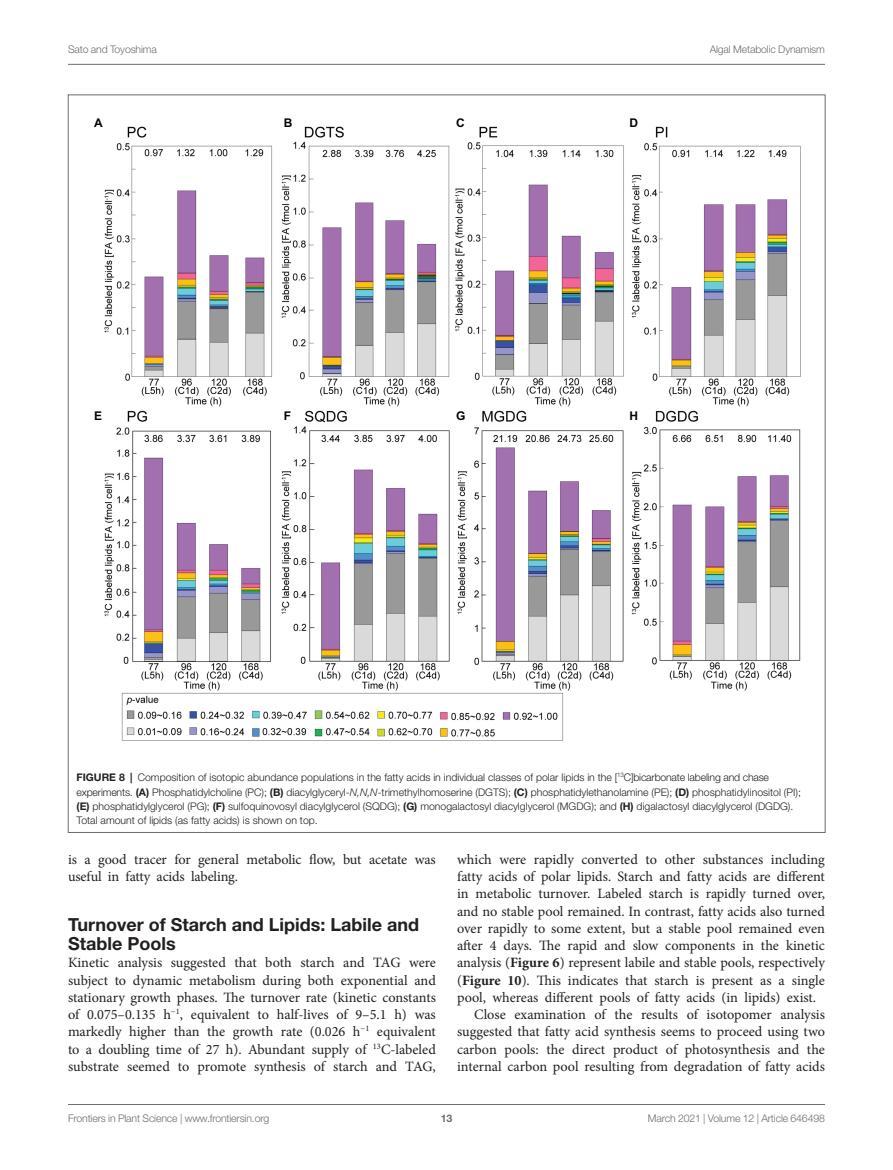
<style>
.page{position:relative;width:893px;height:1170px;background:#fff}
.page>*{position:absolute;margin:0;border:0;box-sizing:border-box;transform-origin:0 0}
.HEAD_2{font:700 18px/18.8px "Helvetica Neue LT Std";color:#231f20}
.TEXT_FLUSH{font:14.25px/17.2px "Minion Pro";letter-spacing:-.005em;color:#231f20;text-align:justify}
.TEXT{font:14.25px/17.2px "Minion Pro";color:#231f20;text-align:justify}
.t1{font:700 12px "Arial";color:#040503}
.FIG_LEG{font:300 10.5px/14.2px "Helvetica Neue LT Std";color:#231f20}
.t2{font:300 10.5px "Helvetica Neue LT Std";letter-spacing:-.015em;color:#6c6d70}
.t3{font:700 10.5px "Helvetica Neue LT Std";color:#6c6d70}
.s1{font-weight:700}
.s2{font-style:italic}
</style>
<div class="page">
<hr style="left:68px;top:64px;width:757px;height:1px;background:#6c6d70">
<hr style="left:68px;top:1104px;width:757px;height:1px;background:#6c6d70">
<img style="left:104px;top:126px;width:697px;height:615px">
<p class="t2" style="left:68px;top:42px;width:90px">Sato and Toyoshima</p>
<p class="t2" style="left:710px;top:42px;width:117px">Algal Metabolic Dynamism</p>
<p class="t1" style="left:94px;top:114px;width:10px">A</p>
<p class="t1" style="left:284px;top:114px;width:10px">B</p>
<p class="t1" style="left:456px;top:114px;width:10px">C</p>
<p class="t1" style="left:630px;top:114px;width:10px">D</p>
<p class="t1" style="left:94px;top:407px;width:10px">E</p>
<p class="t1" style="left:284px;top:407px;width:9px">F</p>
<p class="t1" style="left:456px;top:407px;width:11px">G</p>
<p class="t1" style="left:630px;top:407px;width:10px">H</p>
<p class="FIG_LEG" style="left:77px;top:770px;width:726px"><span class="s1">FIGURE 8 |</span> Composition of isotopic abundance populations in the fatty acids in individual classes of polar lipids in the [<sup>13</sup>C]bicarbonate labeling and chase experiments. <span class="s1">(A)</span> Phosphatidylcholine (PC); <span class="s1">(B)</span> diacylglyceryl-<span class="s2">N,N,N</span>-trimethylhomoserine (DGTS); <span class="s1">(C)</span> phosphatidylethanolamine (PE); <span class="s1">(D)</span> phosphatidylinositol (PI); <span class="s1">(E)</span> phosphatidylglycerol (PG); <span class="s1">(F)</span> sulfoquinovosyl diacylglycerol (SQDG); <span class="s1">(G)</span> monogalactosyl diacylglycerol (MGDG); and <span class="s1">(H)</span> digalactosyl diacylglycerol (DGDG).<br>Total amount of lipids (as fatty acids) is shown on top.</p>
<p class="TEXT_FLUSH" style="left:68px;top:850px;width:369px">is a good tracer for general metabolic flow, but acetate was useful in fatty acids labeling.</p>
<p class="HEAD_2" style="left:68px;top:915px;width:353px">Turnover of Starch and Lipids: Labile and<br>Stable Pools</p>
<p class="TEXT_FLUSH" style="left:68px;top:954px;width:369px">Kinetic analysis suggested that both starch and TAG were subject to dynamic metabolism during both exponential and stationary growth phases. The turnover rate (kinetic constants of 0.075–0.135 h<sup>−1</sup>, equivalent to half-lives of 9–5.1 h) was markedly higher than the growth rate (0.026 h<sup>−1</sup> equivalent to a doubling time of 27 h). Abundant supply of <sup>13</sup>C-labeled substrate seemed to promote synthesis of starch and TAG,</p>
<p class="TEXT_FLUSH" style="left:457px;top:850px;width:369px">which were rapidly converted to other substances including fatty acids of polar lipids. Starch and fatty acids are different in metabolic turnover. Labeled starch is rapidly turned over, and no stable pool remained. In contrast, fatty acids also turned over rapidly to some extent, but a stable pool remained even after 4 days. The rapid and slow components in the kinetic analysis (<span class="s1">Figure 6</span>) represent labile and stable pools, respectively (<span class="s1">Figure 10</span>). This indicates that starch is present as a single pool, whereas different pools of fatty acids (in lipids) exist.</p>
<p class="TEXT" style="left:457px;top:1005px;width:369px;text-indent:17px">Close examination of the results of isotopomer analysis suggested that fatty acid synthesis seems to proceed using two carbon pools: the direct product of photosynthesis and the internal carbon pool resulting from degradation of fatty acids</p>
<p class="t2" style="left:68px;top:1111px;width:203px">Frontiers in Plant Science | www.frontiersin.org</p>
<p class="t3" style="left:441px;top:1111px;width:13px">13</p>
<p class="t2" style="left:648px;top:1111px;width:178px">March 2021 | Volume 12 | Article 646498</p>
</div>
